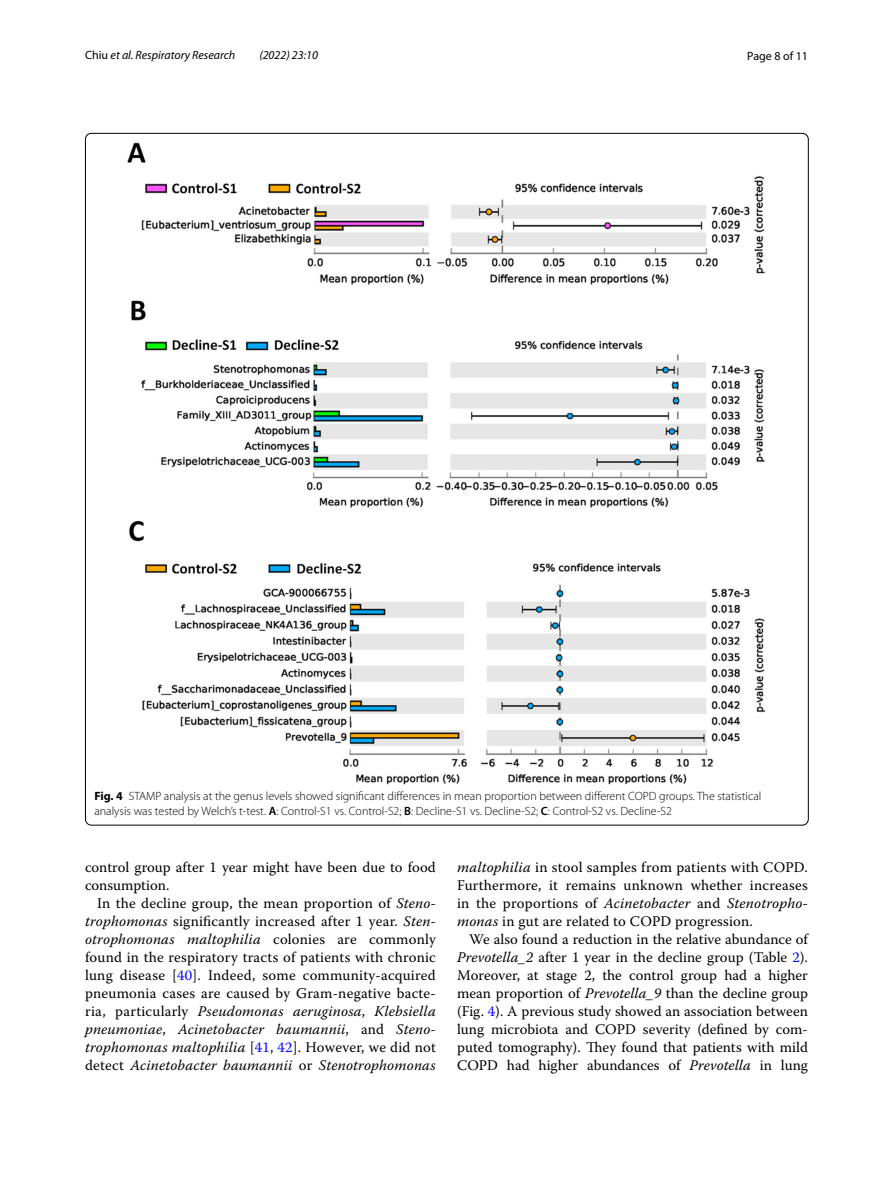
<style>
.page{position:relative;width:893px;height:1187px;background:#fff}
.page>*{position:absolute;margin:0;border:0;box-sizing:border-box;transform-origin:0 0}
.t1{font:14.7px/18px "Warnock Pro";letter-spacing:.01em;color:#000;text-align:justify}
.t2{font:300 12px/15px "Myriad Pro";color:#000}
.t3{font:italic 12px "Myriad Pro";color:#000}
.t4{font:12px "Myriad Pro";color:#000}
.s1{font-style:normal}
.s2{font-weight:700}
.s3{font-weight:600}
.s4{font-style:italic}
.s5{color:#00f}
</style>
<div class="page">
<img style="left:128px;top:142px;width:638px;height:642px">
<p class="t3" style="left:85px;top:48px;width:152px"><span class="s1">Chiu</span> et al. Respiratory Research</p>
<p class="t3" style="left:259px;top:48px;width:60px">(2022) 23:10</p>
<p class="t4" style="left:747px;top:48px;width:62px">Page 8 of 11</p>
<p class="t2" style="left:94px;top:788px;width:668px"><span class="s2">Fig. 4</span> STAMP analysis at the genus levels showed significant differences in mean proportion between different COPD groups. The statistical analysis was tested by Welch’s t-test. <span class="s3">A</span>: Control-S1 vs. Control-S2; <span class="s3">B</span>: Decline-S1 vs. Decline-S2; <span class="s3">C</span>: Control-S2 vs. Decline-S2</p>
<p class="t1" style="left:85px;top:858px;width:352px">control group after 1 year might have been due to food consumption.</p>
<p class="t1" style="left:85px;top:894px;width:352px;text-indent:12px">In the decline group, the mean proportion of <span class="s4">Steno&shy;trophomonas</span> significantly increased after 1 year. <span class="s4">Sten&shy;otrophomonas maltophilia</span> colonies are commonly found in the respiratory tracts of patients with chronic lung disease [<span class="s5">40</span>]. Indeed, some community-acquired pneumonia cases are caused by Gram-negative bacte&shy;ria, particularly <span class="s4">Pseudomonas aeruginosa</span>, <span class="s4">Klebsiella pneumoniae</span>, <span class="s4">Acinetobacter baumannii</span>, and <span class="s4">Steno&shy;trophomonas maltophilia</span> [<span class="s5">41</span>, <span class="s5">42</span>]. However, we did not detect <span class="s4">Acinetobacter baumannii</span> or <span class="s4">Stenotrophomonas</span></p>
<p class="t1" style="left:457px;top:858px;width:352px"><span class="s4">maltophilia</span> in stool samples from patients with COPD.<br>Furthermore, it remains unknown whether increases in the proportions of <span class="s4">Acinetobacter</span> and <span class="s4">Stenotropho&shy;monas</span> in gut are related to COPD progression.</p>
<p class="t1" style="left:457px;top:930px;width:352px;text-indent:12px">We also found a reduction in the relative abundance of <span class="s4">Prevotella_2</span> after 1 year in the decline group (Table <span class="s5">2</span>).<br>Moreover, at stage 2, the control group had a higher mean proportion of <span class="s4">Prevotella_9</span> than the decline group (Fig. <span class="s5">4</span>). A previous study showed an association between lung microbiota and COPD severity (defined by com&shy;puted tomography). They found that patients with mild COPD had higher abundances of <span class="s4">Prevotella</span> in lung</p>
</div>
